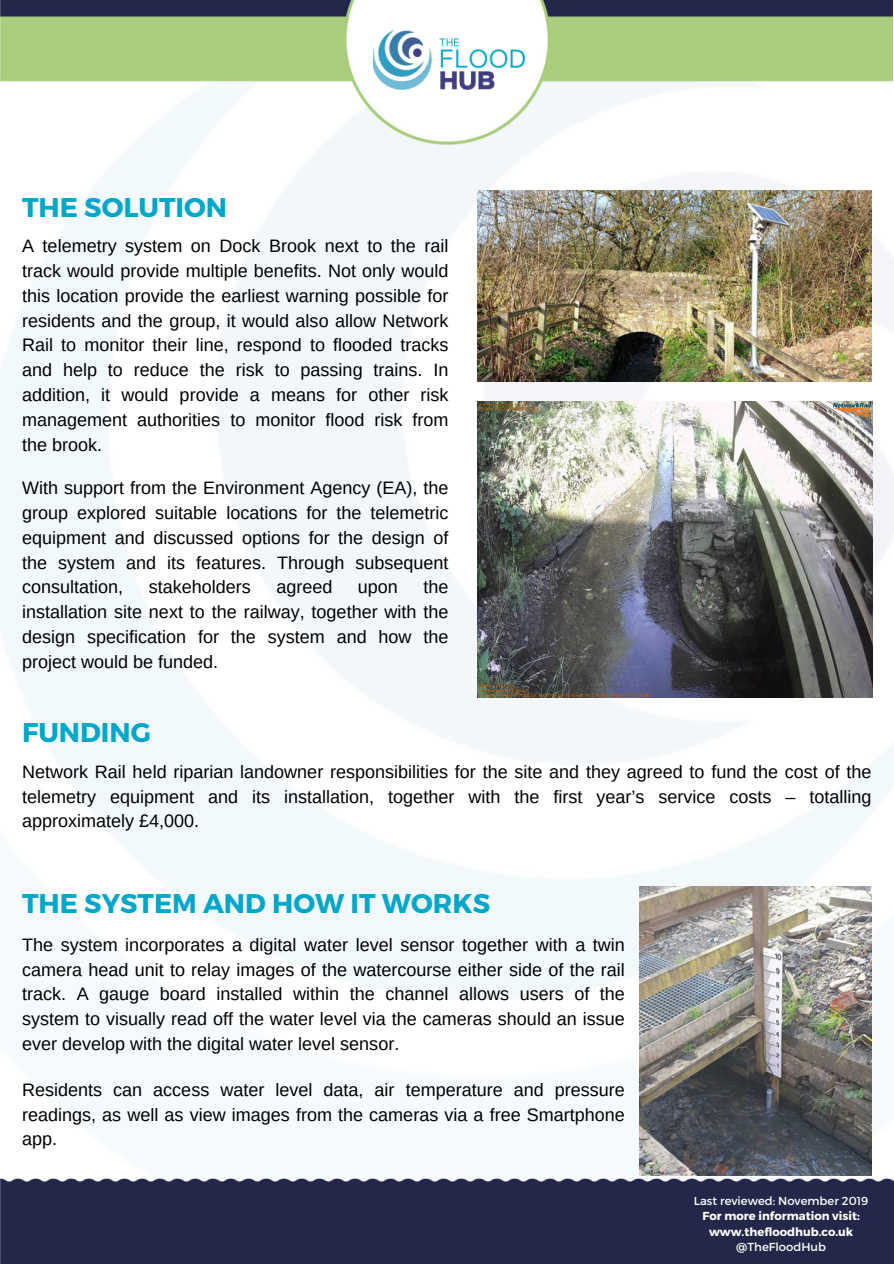
<style>
.page{position:relative;width:894px;height:1264px;background:#fff}
.page>*{position:absolute;margin:0;border:0;box-sizing:border-box;transform-origin:0 0}
.t1{font:700 27px "Montserrat";color:#00a6c9}
.t2{font:18px/24.8px "Arimo";color:#000;text-align:justify}
.t3{font:11.55px "Montserrat";color:#fff}
.t4{font:700 11.55px/15.5px "Montserrat";color:#fff;text-align:center}
</style>
<div class="page">
<img style="left:0;top:0;width:893px;height:1172px">
<img style="left:477px;top:190px;width:393px;height:191px">
<img style="left:477px;top:401px;width:395px;height:296px">
<img style="left:639px;top:886px;width:232px;height:286px">
<img style="left:0;top:0;width:892px;height:144px">
<img style="left:373px;top:31px;width:151px;height:58px">
<img style="left:0;top:1172px;width:893px;height:91px">
<p class="t1" style="left:22px;top:190px;width:206px">THE SOLUTION</p>
<h2 class="t2" style="left:22px;top:234px;width:428px">A telemetry system on Dock Brook next to the rail track would provide multiple benefits. Not only would this location provide the earliest warning possible for residents and the group, it would also allow Network Rail to monitor their line, respond to flooded tracks and help to reduce the risk to passing trains. In addition, it would provide a means for other risk management authorities to monitor flood risk from the brook.</h2>
<p class="t2" style="left:22px;top:475px;width:428px">With support from the Environment Agency (EA), the group explored suitable locations for the telemetric equipment and discussed options for the design of the system and its features. Through subsequent consultation,</p>
<p class="t2" style="left:22px;top:574px;width:428px;text-indent:401px">the installation site next to the railway, together with the design specification for the system and how the project would be funded.</p>
<p class="t2" style="left:149px;top:574px;width:104px">stakeholders</p>
<p class="t2" style="left:276px;top:574px;width:58px">agreed</p>
<p class="t2" style="left:358px;top:574px;width:42px">upon</p>
<h1 class="t1" style="left:22px;top:715px;width:130px">FUNDING</h1>
<h2 class="t2" style="left:22px;top:759px;width:850px">Network Rail held riparian landowner responsibilities for the site and they agreed to fund the cost of the telemetry equipment and its installation, together with the first year’s service costs – totalling approximately £4,000.</h2>
<p class="t1" style="left:22px;top:885px;width:469px">THE SYSTEM AND HOW IT WORKS</p>
<h1 class="t2" style="left:22px;top:932px;width:604px">The system incorporates a digital water level sensor together with a twin camera head unit to relay images of the watercourse either side of the rail track. A gauge board installed within the channel allows users of the system to visually read off the water level via the cameras should an issue ever develop with the digital water level sensor.</h1>
<p class="t2" style="left:22px;top:1077px;width:604px">Residents can access water level data, air temperature and pressure readings, as well as view images from the cameras via a free Smartphone app.</p>
<p class="t3" style="left:683px;top:1189px;width:146px">LasLast revied:ed:vember</p>
<p class="t3" style="left:702px;top:1189px;width:47px">t review</p>
<p class="t3" style="left:755px;top:1188px;width:107px">w NoOct 20182019</p>
<h1 class="t3" style="left:693px;top:1193px;width:176px">Last reviewed: November 2019</h1>
<p class="t4" style="left:702px;top:1207px;width:159px">For more information visit: www.thefloodhub.co.uk</p>
<h2 class="t3" style="left:736px;top:1239px;width:91px">@TheFloodHub</h2>
</div>
